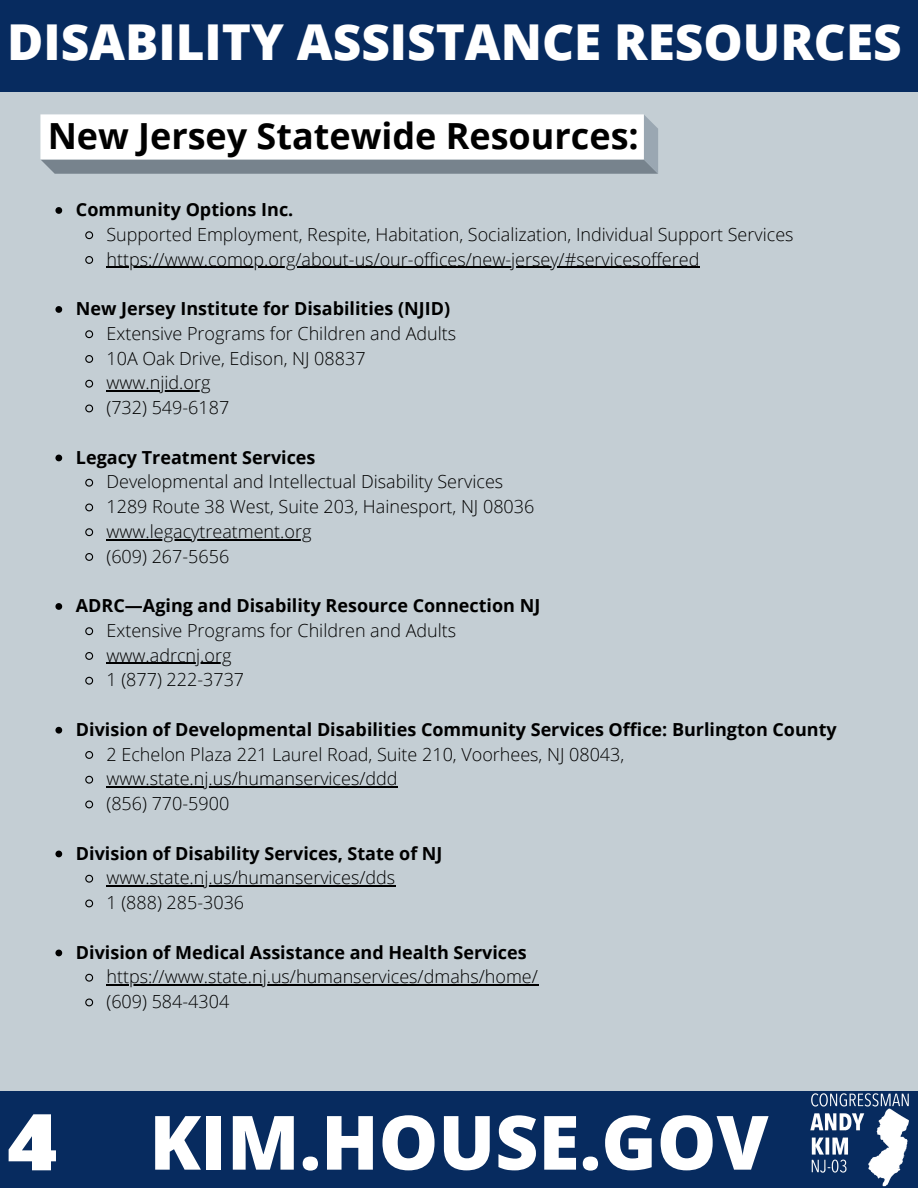
<style>
.page{position:relative;width:918px;height:1188px;background:#c4ced4}
.page>*{position:absolute;margin:0;border:0;box-sizing:border-box;transform-origin:0 0}
.t1{font:800 75px "Open Sans";color:#fff}
.t2{font:800 49.5px "Open Sans";color:#fff}
.t3{font:700 36px "Open Sans";color:#000}
.t4{font:300 18px/24.8px "Open Sans";color:#000}
.t5{font:700 18px "Open Sans";color:#000}
.s1{font-family:"Alfa Slab One";font-weight:400;font-size:72px}
</style>
<div class="page">
<div style="left:0;top:0;width:918px;height:92px;background:#072b5f"></div>
<div style="left:0;top:1091px;width:918px;height:97px;background:#072b5f"></div>
<img style="left:810px;top:1093px;width:99px;height:94px">
<svg style="left:40px;top:114px;width:618px;height:60px"></svg>
<svg style="left:55px;top:207px;width:7px;height:7px"></svg>
<svg style="left:85px;top:231px;width:9px;height:9px"></svg>
<svg style="left:85px;top:256px;width:9px;height:8px"></svg>
<hr style="left:107px;top:267px;width:593px;height:1px;background:#000">
<svg style="left:55px;top:306px;width:7px;height:7px"></svg>
<svg style="left:85px;top:330px;width:9px;height:9px"></svg>
<svg style="left:85px;top:355px;width:9px;height:8px"></svg>
<svg style="left:85px;top:379px;width:9px;height:9px"></svg>
<hr style="left:107px;top:390px;width:104px;height:2px;background:#000">
<svg style="left:85px;top:404px;width:9px;height:9px"></svg>
<svg style="left:55px;top:455px;width:7px;height:6px"></svg>
<svg style="left:85px;top:478px;width:9px;height:9px"></svg>
<svg style="left:85px;top:503px;width:9px;height:9px"></svg>
<svg style="left:85px;top:528px;width:9px;height:9px"></svg>
<hr style="left:107px;top:539px;width:205px;height:1px;background:#000">
<svg style="left:85px;top:553px;width:9px;height:8px"></svg>
<svg style="left:55px;top:603px;width:7px;height:7px"></svg>
<svg style="left:85px;top:627px;width:9px;height:9px"></svg>
<svg style="left:85px;top:652px;width:9px;height:8px"></svg>
<hr style="left:107px;top:663px;width:125px;height:1px;background:#000">
<svg style="left:85px;top:676px;width:9px;height:9px"></svg>
<svg style="left:55px;top:727px;width:7px;height:7px"></svg>
<svg style="left:85px;top:751px;width:9px;height:8px"></svg>
<svg style="left:85px;top:775px;width:9px;height:9px"></svg>
<hr style="left:107px;top:786px;width:291px;height:2px;background:#000">
<svg style="left:85px;top:800px;width:9px;height:9px"></svg>
<svg style="left:55px;top:851px;width:7px;height:6px"></svg>
<svg style="left:85px;top:874px;width:9px;height:9px"></svg>
<hr style="left:107px;top:885px;width:289px;height:2px;background:#000">
<svg style="left:85px;top:899px;width:9px;height:9px"></svg>
<svg style="left:55px;top:950px;width:7px;height:6px"></svg>
<svg style="left:85px;top:973px;width:9px;height:9px"></svg>
<hr style="left:107px;top:984px;width:432px;height:2px;background:#000">
<svg style="left:85px;top:998px;width:9px;height:9px"></svg>
<h2 class="t2" style="left:7px;top:7px;width:896px">DISABILITY ASSISTANCE RESOURCES</h2>
<h3 class="t3" style="left:48px;top:111px;width:593px">New Jersey Statewide Resources:</h3>
<p class="t5" style="left:76px;top:197px;width:219px">Community Options Inc.</p>
<p class="t4" style="left:107px;top:221px;width:689px">Supported Employment, Respite, Habitation, Socialization, Individual Support Services https://www.comop.org/about-us/our-offices/new-jersey/#servicesoffered</p>
<p class="t5" style="left:76px;top:296px;width:376px">New Jersey Institute for Disabilities (NJID)</p>
<p class="t4" style="left:107px;top:320px;width:351px">Extensive Programs for Children and Adults<br>10A Oak Drive, Edison, NJ 08837 www.njid.org<br>(732) 549-6187</p>
<p class="t5" style="left:76px;top:444px;width:241px">Legacy Treatment Services</p>
<p class="t4" style="left:107px;top:469px;width:429px">Developmental and Intellectual Disability Services 1289 Route 38 West, Suite 203, Hainesport, NJ 08036 www.legacytreatment.org<br>(609) 267-5656</p>
<p class="t5" style="left:76px;top:593px;width:466px">ADRC—Aging and Disability Resource Connection NJ</p>
<p class="t4" style="left:107px;top:617px;width:351px">Extensive Programs for Children and Adults www.adrcnj.org<br>1 (877) 222-3737</p>
<p class="t5" style="left:76px;top:717px;width:762px">Division of Developmental Disabilities Community Services Office: Burlington County</p>
<p class="t4" style="left:107px;top:741px;width:519px">2 Echelon Plaza 221 Laurel Road, Suite 210, Voorhees, NJ 08043, www.state.nj.us/humanservices/ddd<br>(856) 770-5900</p>
<p class="t5" style="left:76px;top:840px;width:368px">Division of Disability Services, State of NJ</p>
<p class="t4" style="left:107px;top:865px;width:290px">www.state.nj.us/humanservices/dds<br>1 (888) 285-3036</p>
<p class="t5" style="left:76px;top:939px;width:452px">Division of Medical Assistance and Health Services</p>
<p class="t4" style="left:107px;top:964px;width:433px">https://www.state.nj.us/humanservices/dmahs/home/ (609) 584-4304</p>
<h1 class="t1" style="left:7px;top:1090px;width:763px"><span class="s1">4</span> KIM.HOUSE.GOV</h1>
</div>
